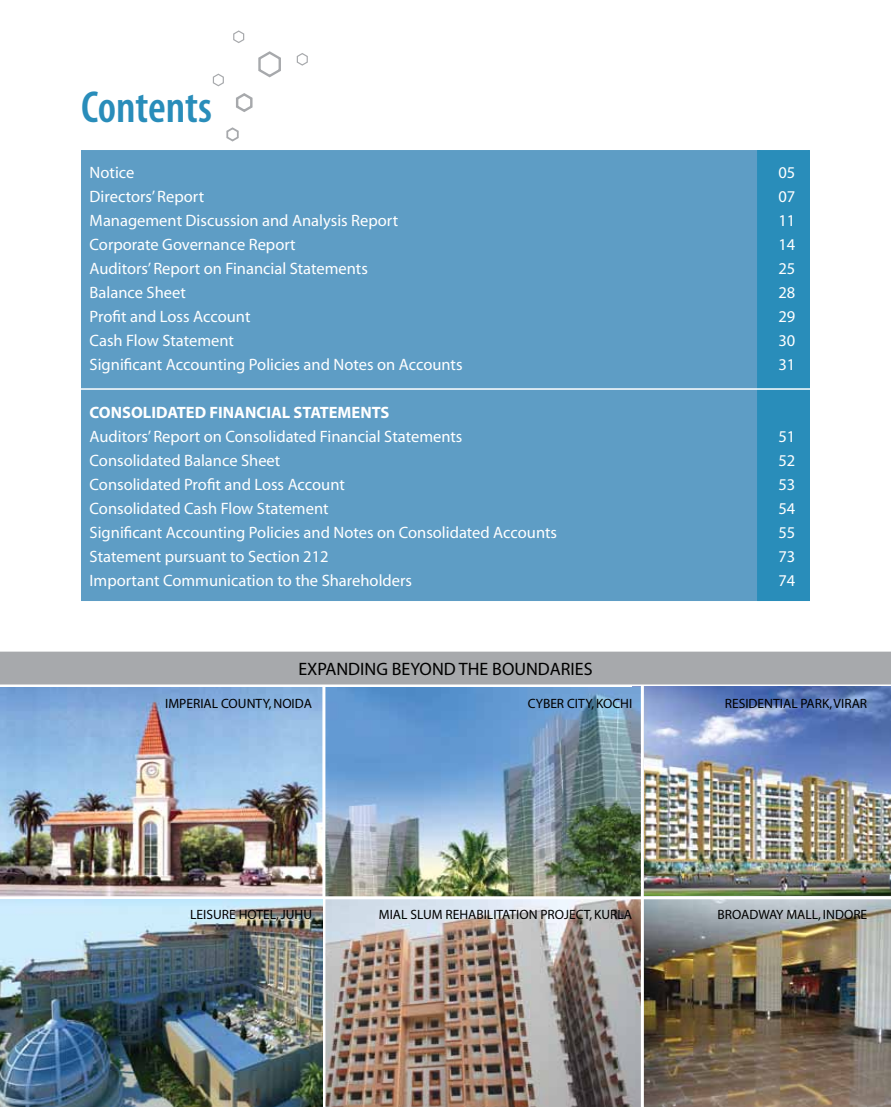
<style>
.page{position:relative;width:891px;height:1107px;background:#fff}
.page>*{position:absolute;margin:0;border:0;box-sizing:border-box;transform-origin:0 0}
.t1{font:600 condensed 45px "Myriad Pro";letter-spacing:-.005em;color:#298dba}
.t2{font:18px "Myriad";color:#000}
.t3{font:16.5px/24px "Myriad";color:#fff}
.t4{font:700 16.5px "Myriad";color:#fff}
.t5{font:13.5px "Myriad";color:#000}
</style>
<div class="page">
<img style="left:632px;top:686px;width:259px;height:210px">
<img style="left:325px;top:687px;width:316px;height:209px">
<img style="left:325px;top:899px;width:316px;height:208px">
<svg style="left:226px;top:127px;width:13px;height:15px"></svg>
<svg style="left:236px;top:93px;width:17px;height:19px"></svg>
<svg style="left:212px;top:73px;width:12px;height:14px"></svg>
<svg style="left:233px;top:30px;width:12px;height:13px"></svg>
<svg style="left:296px;top:53px;width:12px;height:13px"></svg>
<svg style="left:258px;top:51px;width:23px;height:27px"></svg>
<div style="left:81px;top:150px;width:679px;height:451px;background:#5e9dc5"></div>
<div style="left:757px;top:150px;width:53px;height:451px;background:#298dba"></div>
<hr style="left:70px;top:388px;width:754px;height:2px;background:#fff">
<img style="left:0;top:687px;width:322px;height:420px">
<img style="left:644px;top:899px;width:247px;height:208px">
<hr style="left:641px;top:679px;width:3px;height:428px;background:#fff">
<hr style="left:0;top:896px;width:891px;height:3px;background:#fff">
<div style="left:0;top:652px;width:891px;height:33px;background:#a7a9ac"></div>
<h1 class="t1" style="left:81px;top:79px;width:132px">Contents</h1>
<p class="t3" style="left:90px;top:161px;width:374px">Notice<br>Directors’ Report<br>Management Discussion and Analysis Report<br>Corporate Governance Report<br>Auditors’ Report on Financial Statements<br>Balance Sheet<br>Profit and Loss Account<br>Cash Flow Statement<br>Significant Accounting Policies and Notes on Accounts</p>
<p class="t4" style="left:90px;top:404px;width:43px">CONSOLIDATED</p>
<p class="t4" style="left:210px;top:404px;width:57px">FINANCIAL</p>
<p class="t4" style="left:294px;top:404px;width:20px">STATEME</p>
<p class="t4" style="left:360px;top:404px;width:21px">NTS</p>
<p class="t3" style="left:90px;top:425px;width:469px">Auditors’ Report on Consolidated Financial Statements Consolidated Balance Sheet<br>Consolidated Profit and Loss Account<br>Consolidated Cash Flow Statement<br>Significant Accounting Policies and Notes on Consolidated Accounts Statement pursuant to Section 212<br>Important Communication to the Shareholders</p>
<p class="t2" style="left:298px;top:660px;width:296px">EXPANDING BEYOND THE BOUNDARIES</p>
<p class="t5" style="left:165px;top:697px;width:148px">IMPERIAL COUNTY, NOIDA</p>
<p class="t5" style="left:528px;top:697px;width:106px">CYBER CITY, KOCHI</p>
<p class="t3" style="left:779px;top:161px;width:18px;text-align:justify">05<br>07<br>11<br>14<br>25<br>28<br>29<br>30<br>31</p>
<p class="t3" style="left:779px;top:425px;width:18px;text-align:justify">51<br>52<br>53<br>54<br>55<br>73<br>74</p>
<p class="t5" style="left:725px;top:697px;width:144px">RESIDENTIAL PARK, VIRAR</p>
<p class="t5" style="left:190px;top:908px;width:123px">LEISURE HOTEL, JUHU</p>
<p class="t5" style="left:717px;top:908px;width:151px">BROADWAY MALL, INDORE</p>
<p class="t5" style="left:379px;top:908px;width:255px">MIAL SLUM REHABILITATION PROJECT, KURLA</p>
</div>
